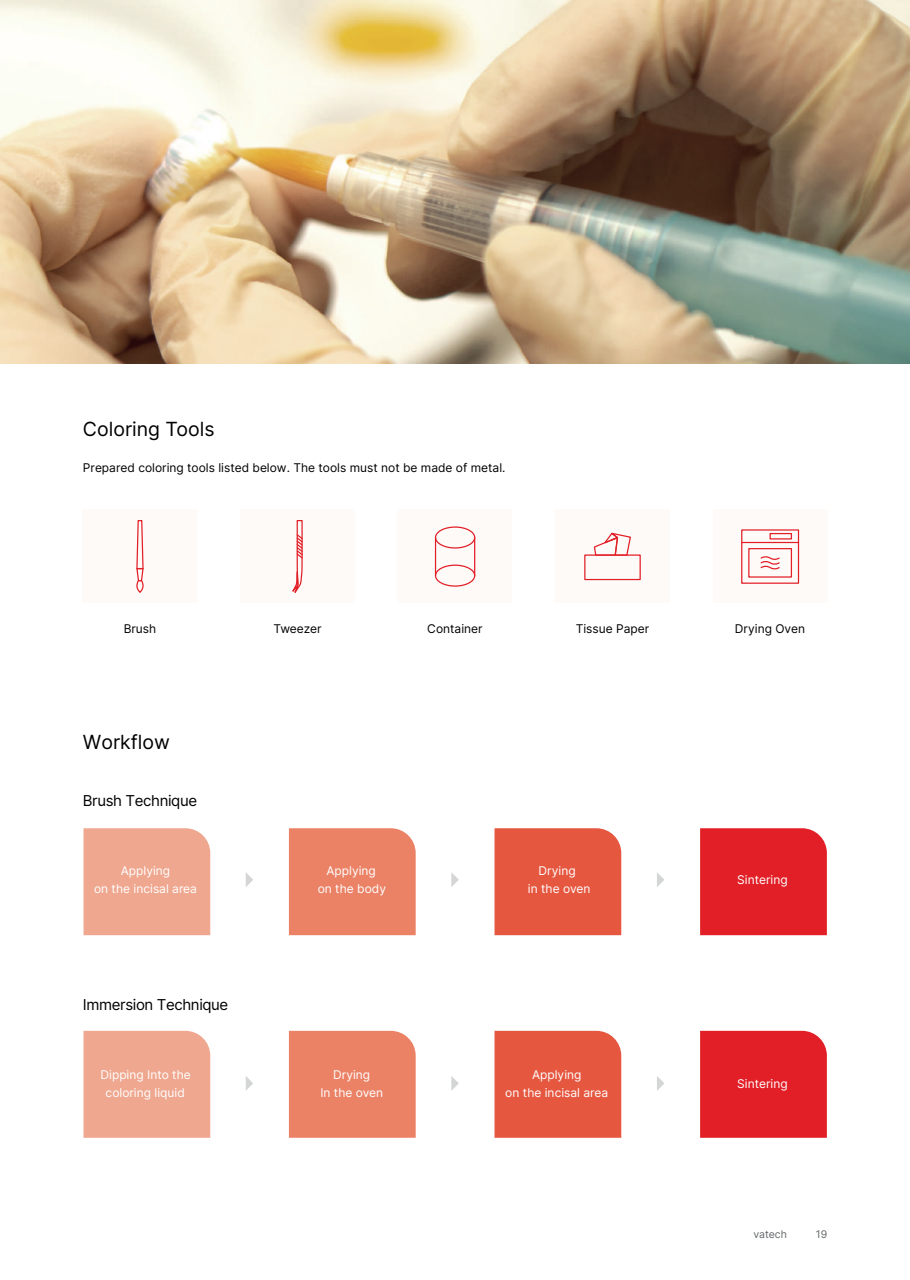
<style>
.page{position:relative;width:910px;height:1280px;background:#fff}
.page>*{position:absolute;margin:0;border:0;box-sizing:border-box;transform-origin:0 0}
.t1{font:19.5px "Inter";color:#000001}
.t2{font:15px "Inter";letter-spacing:-.025em;color:#000001}
.t3{font:12px/18px "Inter";color:#fff;text-align:center}
.t4{font:12px "Inter";color:#000001}
.t5{font:10.5px "Inter";color:#646869}
</style>
<div class="page">
<div style="left:84px;top:828px;width:126px;height:107px;background:#efa78f"></div>
<div style="left:289px;top:828px;width:127px;height:107px;background:#eb8266"></div>
<div style="left:494px;top:828px;width:127px;height:107px;background:#e65740"></div>
<div style="left:700px;top:828px;width:127px;height:107px;background:#e21e26"></div>
<div style="left:84px;top:1031px;width:126px;height:107px;background:#efa78f"></div>
<div style="left:289px;top:1031px;width:127px;height:107px;background:#eb8266"></div>
<div style="left:494px;top:1031px;width:127px;height:107px;background:#e65740"></div>
<div style="left:700px;top:1031px;width:127px;height:107px;background:#e21e26"></div>
<img style="left:0;top:0;width:910px;height:363px">
<svg style="left:451px;top:872px;width:8px;height:15px"></svg>
<svg style="left:246px;top:873px;width:7px;height:14px"></svg>
<svg style="left:657px;top:872px;width:7px;height:15px"></svg>
<svg style="left:451px;top:1076px;width:8px;height:15px"></svg>
<svg style="left:246px;top:1076px;width:7px;height:14px"></svg>
<svg style="left:657px;top:1076px;width:7px;height:15px"></svg>
<div style="left:713px;top:510px;width:114px;height:93px;background:#fefaf8"></div>
<div style="left:741px;top:529px;width:58px;height:55px;border:1px solid #e21e26"></div>
<div style="left:748px;top:548px;width:44px;height:30px;border:1px solid #e21e26"></div>
<hr style="left:742px;top:542px;width:56px;height:1px;background:#e21e26">
<div style="left:769px;top:533px;width:23px;height:6px;border:1px solid #e21e26"></div>
<svg style="left:760px;top:556px;width:20px;height:14px"></svg>
<div style="left:398px;top:510px;width:114px;height:93px;background:#fefaf8"></div>
<div style="left:435px;top:526px;width:40px;height:23px;border:1px solid #e21e26;border-radius:50%"></div>
<div style="left:435px;top:564px;width:40px;height:23px;border:1px solid #e21e26;border-radius:50%"></div>
<hr style="left:474px;top:537px;width:1px;height:39px;background:#e21e26">
<hr style="left:435px;top:537px;width:1px;height:39px;background:#e21e26">
<div style="left:83px;top:510px;width:114px;height:93px;background:#fefaf8"></div>
<svg style="left:136px;top:520px;width:8px;height:73px"></svg>
<div style="left:240px;top:510px;width:115px;height:93px;background:#fefaf8"></div>
<svg style="left:292px;top:520px;width:11px;height:73px"></svg>
<div style="left:555px;top:510px;width:115px;height:93px;background:#fefaf8"></div>
<div style="left:584px;top:554px;width:57px;height:26px;border:1px solid #e21e26"></div>
<svg style="left:593px;top:532px;width:39px;height:24px"></svg>
<h1 class="t1" style="left:83px;top:415px;width:133px">Coloring Tools</h1>
<p class="t4" style="left:83px;top:458px;width:424px">Prepared coloring tools listed below. The tools must not be made of metal.</p>
<p class="t4" style="left:124px;top:620px;width:34px">Brush</p>
<p class="t4" style="left:273px;top:620px;width:50px">Tweezer</p>
<p class="t4" style="left:427px;top:620px;width:57px">Container</p>
<p class="t4" style="left:576px;top:620px;width:75px">Tissue Paper</p>
<p class="t4" style="left:735px;top:620px;width:72px">Drying Oven</p>
<h1 class="t1" style="left:83px;top:728px;width:89px">Workflow</h1>
<p class="t2" style="left:83px;top:790px;width:116px">Brush Technique</p>
<p class="t3" style="left:94px;top:861px;width:104px">Applying<br>on the incisal area</p>
<p class="t2" style="left:83px;top:993px;width:147px">Immersion Technique</p>
<p class="t3" style="left:318px;top:861px;width:70px">Applying<br>on the body</p>
<p class="t3" style="left:528px;top:861px;width:64px">Drying<br>in the oven</p>
<p class="t3" style="left:737px;top:870px;width:52px">Sintering</p>
<p class="t3" style="left:101px;top:1065px;width:92px">Dipping Into the coloring liquid</p>
<p class="t3" style="left:320px;top:1065px;width:64px">Drying<br>In the oven</p>
<p class="t3" style="left:505px;top:1065px;width:104px">Applying<br>on the incisal area</p>
<p class="t3" style="left:737px;top:1074px;width:52px">Sintering</p>
<p class="t5" style="left:753px;top:1226px;width:35px">vatech</p>
<p class="t5" style="left:816px;top:1226px;width:13px">19</p>
</div>
